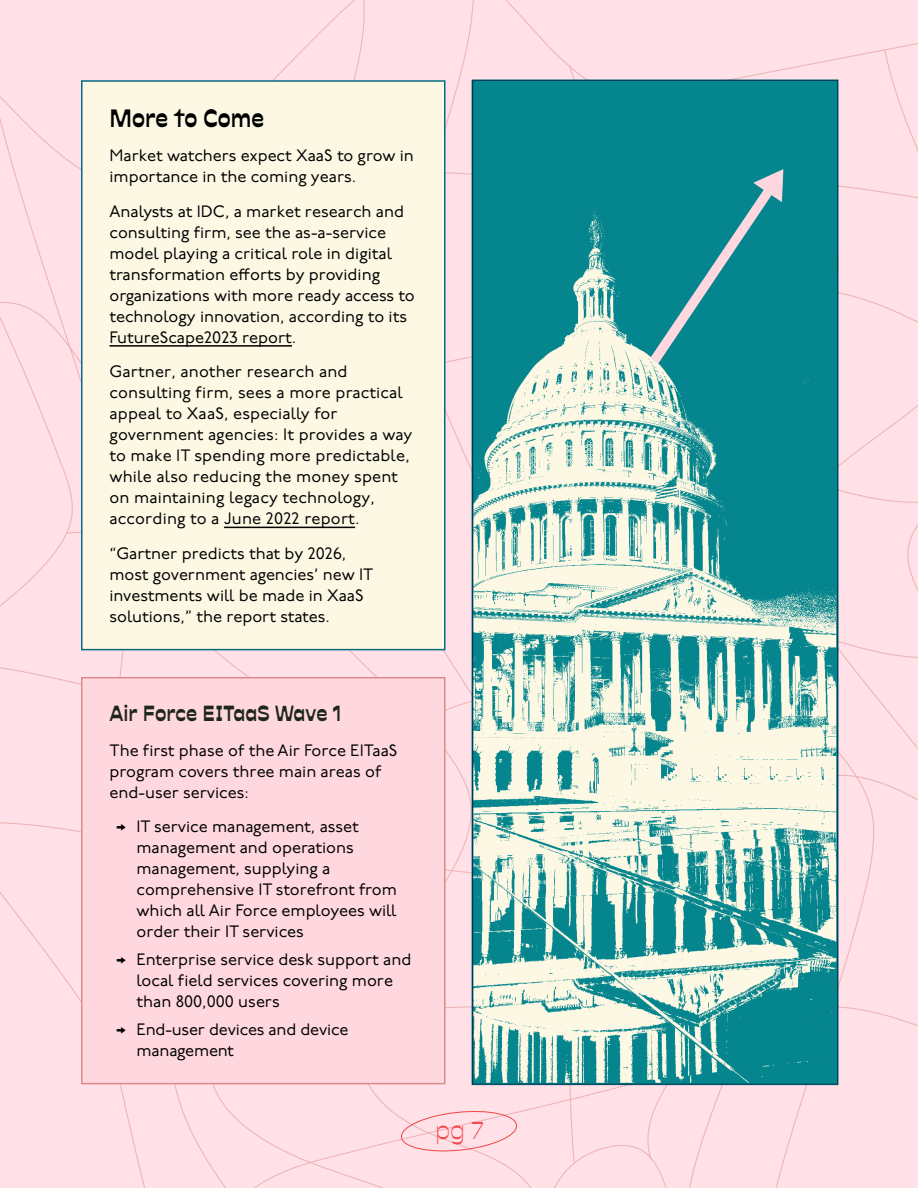
<style>
.page{position:relative;width:918px;height:1188px;background:#ffe1e7}
.page>*{position:absolute;margin:0;border:0;box-sizing:border-box;transform-origin:0 0}
.t1{font:24px "Antipol VF Roman";color:#000}
.t2{font:23.4px "Antipol VF Roman";color:#f24545}
.t3{font:21px "Antipol VF Roman";color:#1f271a}
.t4{font:16.5px/21px "P22 Underground";color:#000}
.s1{font-family:"Proxima Nova"}
</style>
<div class="page">
<svg style="left:400px;top:1109px;width:118px;height:44px;background:#fdd7dc"></svg>
<div style="left:82px;top:678px;width:363px;height:406px;background:#ffd8df"></div>
<div style="left:81px;top:677px;width:365px;height:407px;border:2px solid #dd8b8a"></div>
<div style="left:82px;top:81px;width:363px;height:569px;background:#fcf8e4"></div>
<hr style="left:110px;top:345px;width:182px;height:2px;background:#000">
<hr style="left:224px;top:527px;width:131px;height:1px;background:#000">
<div style="left:81px;top:80px;width:365px;height:570px;border:2px solid #066b82"></div>
<svg style="left:472px;top:80px;width:366px;height:1005px;background:#6fb5b1"></svg>
<svg style="left:651px;top:169px;width:132px;height:195px;background:#1c8c94"></svg>
<h1 class="t1" style="left:110px;top:103px;width:156px">More to Come</h1>
<p class="t4" style="left:110px;top:146px;width:306px">Market watchers expect XaaS to grow in importance in the coming years.</p>
<p class="t4" style="left:110px;top:201px;width:307px">Analysts at IDC, a market research and consulting firm, see the as-a-service model playing a critical role in digital transformation efforts by providing organizations with more ready access to technology innovation, according to its FutureScape2023 report.</p>
<p class="t4" style="left:110px;top:362px;width:304px">Gartner, another research and consulting firm, sees a more practical appeal to XaaS, especially for government agencies: It provides a way to make IT spending more predictable, while also reducing the money spent on maintaining legacy technology, according to a June 2022 report.</p>
<p class="t4" style="left:110px;top:544px;width:266px">“Gartner predicts that by 2026, most government agencies’ new IT investments will be made in XaaS solutions,” the report states.</p>
<p class="t3" style="left:110px;top:701px;width:233px">Air Force EITaaS Wave 1</p>
<p class="t4" style="left:110px;top:740px;width:290px">The first phase of the Air Force EITaaS program covers three main areas of end-user services:</p>
<p class="t4" style="left:136px;top:817px;width:262px;text-indent:-20px"><span class="s1">→</span> IT service management, asset management and operations management, supplying a comprehensive IT storefront from which all Air Force employees will order their IT services</p>
<p class="t4" style="left:136px;top:950px;width:277px;text-indent:-20px"><span class="s1">→</span> Enterprise service desk support and local field services covering more than 800,000 users</p>
<p class="t4" style="left:136px;top:1020px;width:213px;text-indent:-20px"><span class="s1">→</span> End-user devices and device management</p>
<h2 class="t2" style="left:435px;top:1116px;width:50px">pg 7</h2>
</div>
